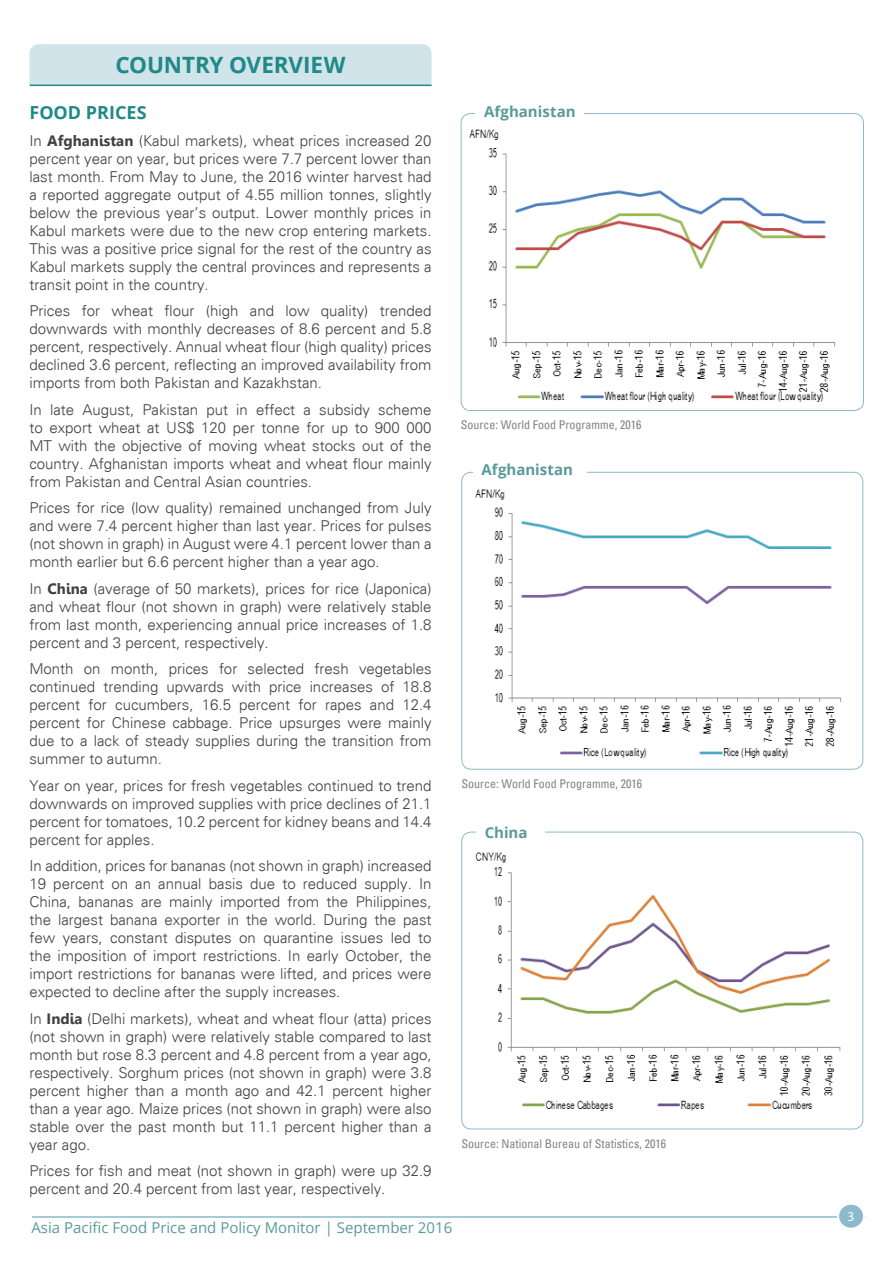
<style>
.page{position:relative;width:893px;height:1263px;background:#fff}
.page>*{position:absolute;margin:0;border:0;box-sizing:border-box;transform-origin:0 0}
.t1{font:700 22.5px "Open Sans";color:#208989}
.t2{font:700 18px "Open Sans";color:#208989}
.t3{font:300 15px/18px "Univers";color:#414042;text-align:justify}
.t4{font:15px "Open Sans";color:#5a9a9a}
.t5{font:700 15px "Open Sans";color:#5a9a9a}
.t6{font:13.5px "Myriad Pro";color:#fff}
.t7{font:condensed 12px "Univers";color:#808285}
.s1{font-family:"Gisha";font-weight:700}
</style>
<div class="page">
<hr style="left:32px;top:1216px;width:833px;height:2px;background:#8bbbcb">
<div style="left:838px;top:1204px;width:26px;height:25px;background:#8bbbcb;border-radius:50%"></div>
<div style="left:837px;top:1202px;width:28px;height:28px;border:2px solid #fff;border-radius:50%"></div>
<div style="left:461px;top:472px;width:402px;height:297px;border:1px solid #8bbbcb;border-radius:9px"></div>
<div style="left:461px;top:832px;width:402px;height:297px;border:1px solid #8bbbcb;border-radius:9px"></div>
<img style="left:469px;top:129px;width:367px;height:273px">
<img style="left:475px;top:489px;width:367px;height:269px">
<img style="left:475px;top:852px;width:366px;height:259px">
<div style="left:473px;top:458px;width:114px;height:22px;background:#fff"></div>
<div style="left:476px;top:819px;width:68px;height:27px;background:#fff"></div>
<div style="left:29px;top:44px;width:403px;height:41px;background:#d1e4ea"></div>
<hr style="left:30px;top:85px;width:402px;height:1px;background:#208989">
<h1 class="t1" style="left:115px;top:49px;width:64px">COUNTRY</h1>
<h1 class="t1" style="left:229px;top:49px;width:118px">OVERVIEW</h1>
<p class="t2" style="left:29px;top:100px;width:119px">Food prices</p>
<p class="t3" style="left:29px;top:131px;width:404px">In <span class="s1">Afghanistan</span> (Kabul markets), wheat prices increased 20 percent year on year, but prices were 7.7 percent lower than last month. From May to June, the 2016 winter harvest had a reported aggregate output of 4.55 million tonnes, slightly below the previous year’s output. Lower monthly prices in Kabul markets were due to the new crop entering markets.<br>This was a positive price signal for the rest of the country as Kabul markets supply the central provinces and represents a transit point in the country.</p>
<p class="t3" style="left:29px;top:302px;width:404px">Prices for wheat flour (high and low quality) trended downwards with monthly decreases of 8.6 percent and 5.8 percent, respectively. Annual wheat flour (high quality) prices declined 3.6 percent, reflecting an improved availability from imports from both Pakistan and Kazakhstan.</p>
<p class="t3" style="left:29px;top:400px;width:404px">In late August, Pakistan put in effect a subsidy scheme to export wheat at US$ 120 per tonne for up to 900 000<br>MT with the objective of moving wheat stocks out of the country. Afghanistan imports wheat and wheat flour mainly from Pakistan and Central Asian countries.</p>
<p class="t3" style="left:29px;top:499px;width:404px">Prices for rice (low quality) remained unchanged from July and were 7.4 percent higher than last year. Prices for pulses (not shown in graph) in August were 4.1 percent lower than a month earlier but 6.6 percent higher than a year ago.</p>
<p class="t3" style="left:29px;top:579px;width:404px">In <span class="s1">China</span> (average of 50 markets), prices for rice (Japonica) and wheat flour (not shown in graph) were relatively stable from last month, experiencing annual price increases of 1.8 percent and 3 percent, respectively.</p>
<p class="t3" style="left:29px;top:660px;width:404px">Month on month, prices for selected fresh vegetables continued trending upwards with price increases of 18.8 percent for cucumbers, 16.5 percent for rapes and 12.4 percent for Chinese cabbage. Price upsurges were mainly due to a lack of steady supplies during the transition from summer to autumn.</p>
<p class="t3" style="left:29px;top:776px;width:404px">Year on year, prices for fresh vegetables continued to trend downwards on improved supplies with price declines of 21.1 percent for tomatoes, 10.2 percent for kidney beans and 14.4 percent for apples.</p>
<p class="t3" style="left:29px;top:857px;width:404px">In addition, prices for bananas (not shown in graph) increased 19 percent on an annual basis due to reduced supply. In China, bananas are mainly imported from the Philippines, the largest banana exporter in the world. During the past few years, constant disputes on quarantine issues led to the imposition of import restrictions. In early October, the import restrictions for bananas were lifted, and prices were expected to decline after the supply increases.</p>
<p class="t3" style="left:29px;top:1009px;width:404px">In <span class="s1">India</span> (Delhi markets), wheat and wheat flour (atta) prices (not shown in graph) were relatively stable compared to last month but rose 8.3 percent and 4.8 percent from a year ago, respectively. Sorghum prices (not shown in graph) were 3.8 percent higher than a month ago and 42.1 percent higher than a year ago. Maize prices (not shown in graph) were also stable over the past month but 11.1 percent higher than a year ago.</p>
<p class="t3" style="left:29px;top:1162px;width:404px">Prices for fish and meat (not shown in graph) were up 32.9 percent and 20.4 percent from last year, respectively.</p>
<p class="t4" style="left:31px;top:1217px;width:422px">Asia Pacific Food Price and Policy Monitor | September 2016</p>
<p class="t5" style="left:484px;top:101px;width:93px">Afghanistan</p>
<p class="t7" style="left:461px;top:417px;width:182px">Source: World Food Programme, 2016</p>
<p class="t5" style="left:482px;top:459px;width:93px">Afghanistan</p>
<p class="t7" style="left:461px;top:776px;width:182px">Source: World Food Programme, 2016</p>
<p class="t5" style="left:485px;top:822px;width:44px">China</p>
<p class="t7" style="left:461px;top:1136px;width:206px">Source: National Bureau of Statistics, 2016</p>
<p class="t6" style="left:847px;top:1208px;width:8px">3</p>
</div>
